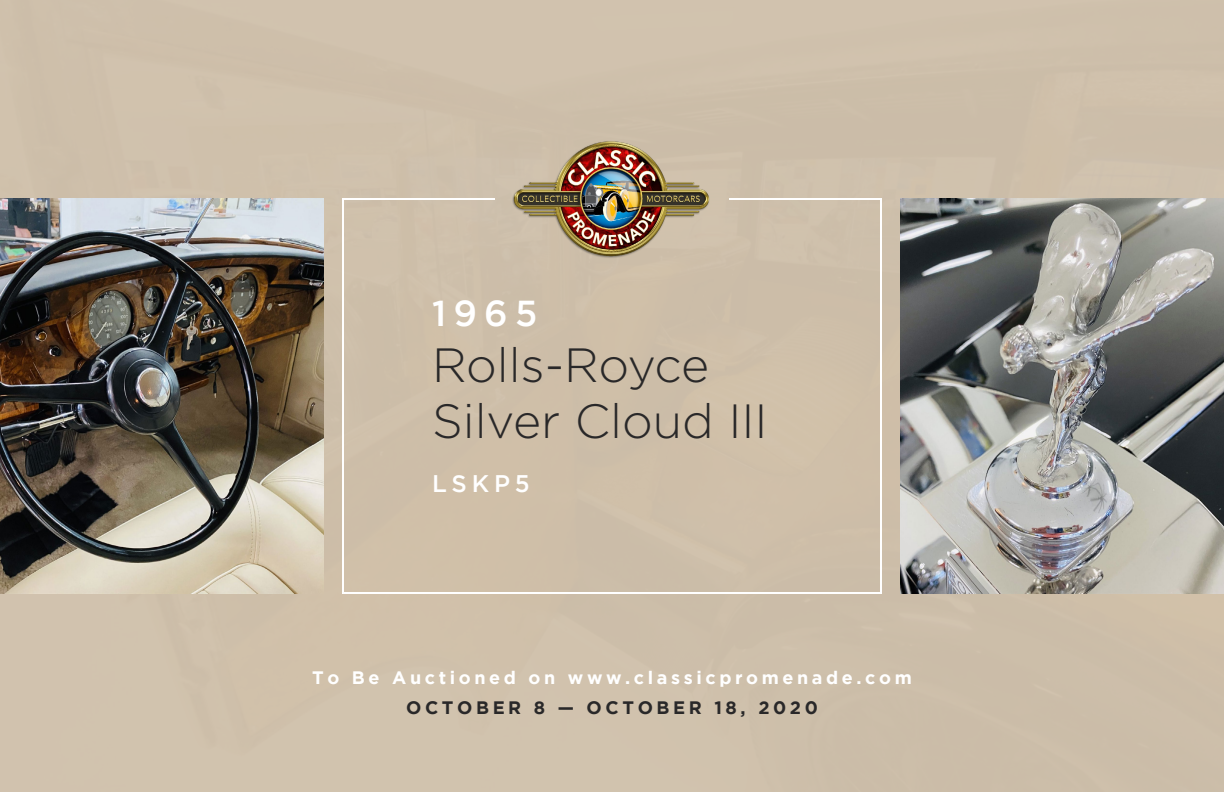
<style>
.page{position:relative;width:1224px;height:792px;background:#d1c2ad}
.page>*{position:absolute;margin:0;border:0;box-sizing:border-box;transform-origin:0 0}
.t1{font:300 48px/56px "Gotham";color:#292829}
.t2{font:500 36px "Gotham";color:#fff}
.t3{font:500 24px "Gotham";letter-spacing:.2em;color:#fff}
.t4{font:700 18px "Gotham";letter-spacing:.2em;color:#fff}
.t5{font:700 18px "Gotham";letter-spacing:.2em;color:#292829}
</style>
<div class="page">
<svg style="left:342px;top:198px;width:540px;height:396px"></svg>
<img style="left:511px;top:141px;width:202px;height:121px">
<img style="left:0;top:198px;width:324px;height:396px">
<img style="left:900px;top:198px;width:324px;height:396px">
<h2 class="t2" style="left:432px;top:292px;width:107px">1965</h2>
<h1 class="t1" style="left:432px;top:336px;width:337px">Rolls-Royce<br>Silver Cloud III</h1>
<h3 class="t3" style="left:432px;top:469px;width:99px">LSKP5</h3>
<p class="t4" style="left:312px;top:668px;width:601px">To Be Auctioned on www.classicpromenade.com</p>
<p class="t5" style="left:406px;top:698px;width:413px">OCTOBER 8 — OCTOBER 18, 2020</p>
</div>
